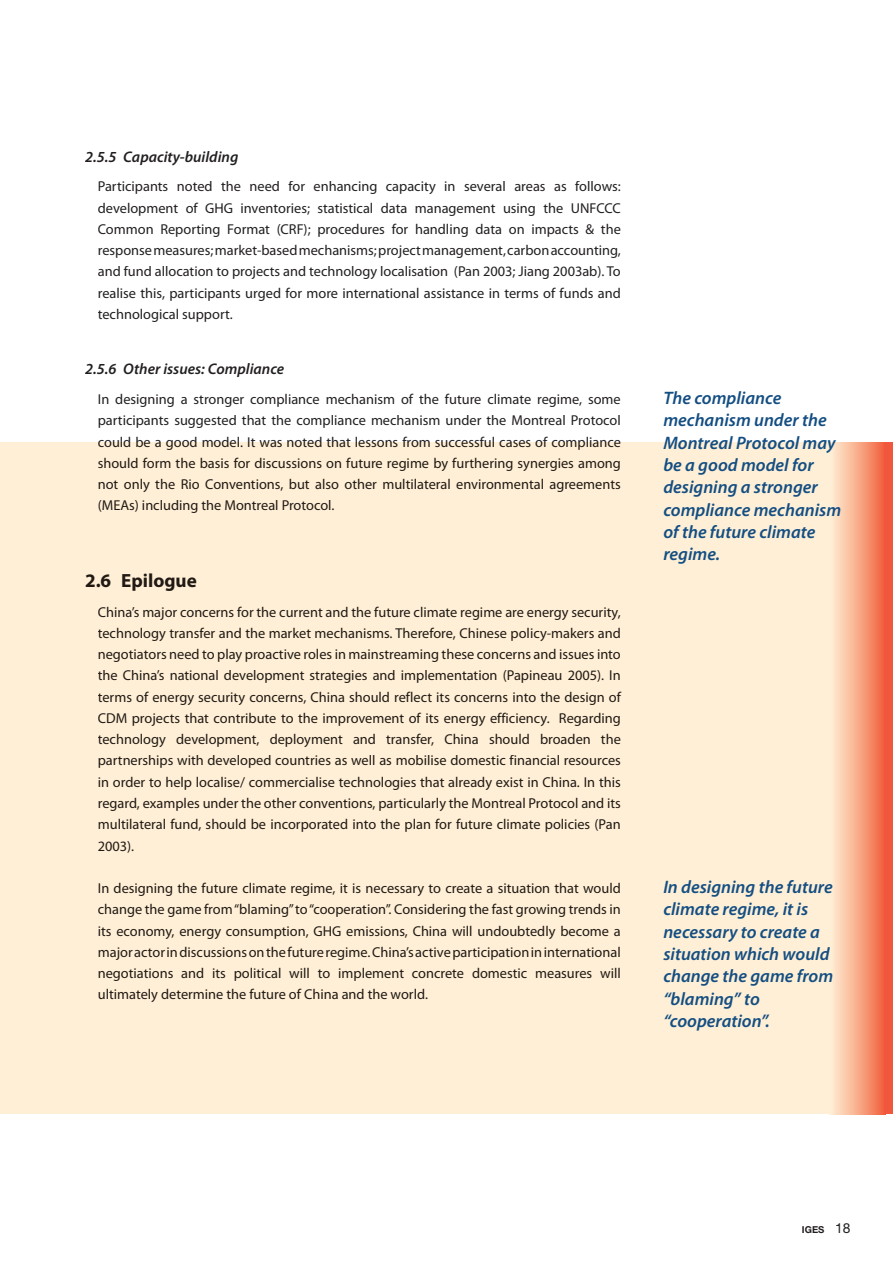
<style>
.page{position:relative;width:893px;height:1263px;background:#fff}
.page>*{position:absolute;margin:0;border:0;box-sizing:border-box;transform-origin:0 0}
.t1{font:700 19.2px "Myriad Pro";color:#211a14}
.t2{font:italic 600 18px/22.4px "Myriad Pro";color:#144e82}
.t3{font:italic 600 15.45px "Myriad Pro";color:#231f20}
.t4{font:14.4px/21.3px "Myriad Pro";color:#211a14;text-align:justify}
.t5{font:14.4px/21.3px "Myriad Pro";color:#231f20;text-align:justify}
.t6{font:700 9.6px "Helvetica Neue";color:#231f20}
.s1{font-weight:400;font-size:13.8px}
</style>
<div class="page">
<div style="left:0;top:442px;width:893px;height:672px;background:#feefd6"></div>
<div style="left:829px;top:442px;width:56px;height:672px;background:linear-gradient(to right,#fff6da,#f26541)"></div>
<div style="left:884px;top:442px;width:9px;height:672px;background:#f0573c"></div>
<p class="t3" style="left:85px;top:147px;width:155px">2.5.5 Capacity-building</p>
<p class="t5" style="left:98px;top:176px;width:525px">Participants noted the need for enhancing capacity in several areas as follows: development of GHG inventories; statistical data management using the UNFCCC Common Reporting Format (CRF); procedures for handling data on impacts &amp; the response measures; market-based mechanisms; project management, carbon accounting, and fund allocation to projects and technology localisation (Pan 2003; Jiang 2003ab). To realise this, participants urged for more international assistance in terms of funds and technological support.</p>
<p class="t3" style="left:85px;top:359px;width:201px">2.5.6 Other issues: Compliance</p>
<p class="t5" style="left:98px;top:389px;width:525px">In designing a stronger compliance mechanism of the future climate regime, some participants suggested that the compliance mechanism under the Montreal Protocol could be a good model. It was noted that lessons from successful cases of compliance</p>
<p class="t4" style="left:98px;top:453px;width:525px">should form the basis for discussions on future regime by furthering synergies among not only the Rio Conventions, but also other multilateral environmental agreements (MEAs) including the Montreal Protocol.</p>
<h1 class="t1" style="left:85px;top:568px;width:113px">2.6 Epilogue</h1>
<p class="t4" style="left:98px;top:601px;width:525px">China’s major concerns for the current and the future climate regime are energy security, technology transfer and the market mechanisms. Therefore, Chinese policy-makers and negotiators need to play proactive roles in mainstreaming these concerns and issues into the China’s national development strategies and implementation (Papineau 2005). In terms of energy security concerns, China should reflect its concerns into the design of CDM projects that contribute to the improvement of its energy efficiency. Regarding technology development, deployment and transfer, China should broaden the partnerships with developed countries as well as mobilise domestic financial resources in order to help localise/ commercialise technologies that already exist in China. In this regard, examples under the other conventions, particularly the Montreal Protocol and its multilateral fund, should be incorporated into the plan for future climate policies (Pan 2003).</p>
<p class="t4" style="left:98px;top:878px;width:525px">In designing the future climate regime, it is necessary to create a situation that would change the game from “blaming” to “cooperation”. Considering the fast growing trends in its economy, energy consumption, GHG emissions, China will undoubtedly become a major actor in discussions on the future regime. China’s active participation in international negotiations and its political will to implement concrete domestic measures will ultimately determine the future of China and the world.</p>
<p class="t2" style="left:663px;top:386px;width:179px">The compliance mechanism under the<br>Montreal Protocol may be a good model for designing a stronger compliance mechanism of the future climate regime.</p>
<p class="t2" style="left:663px;top:875px;width:171px">In designing the future climate regime, it is necessary to create a situation which would change the game from “blaming” to “cooperation”.</p>
<p class="t6" style="left:802px;top:1224px;width:50px">IGES <span class="s1">18</span></p>
</div>
